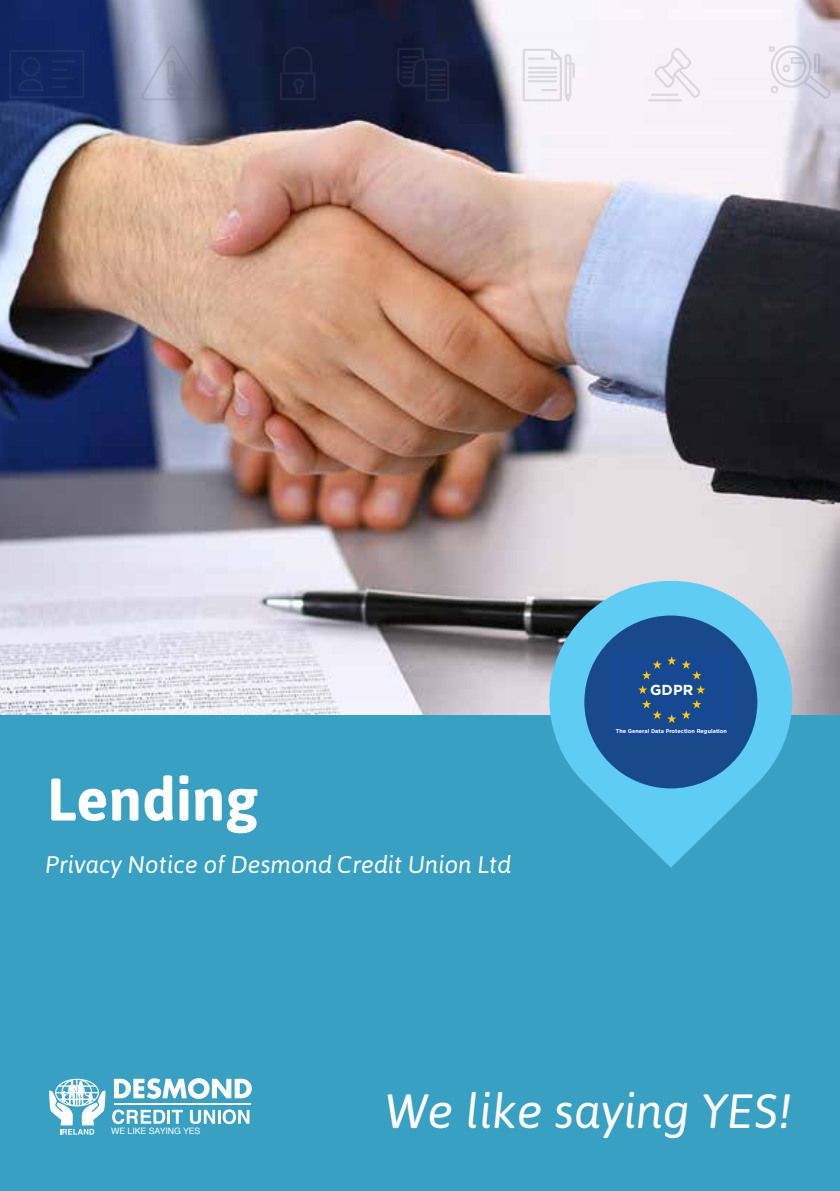
<style>
.page{position:relative;width:840px;height:1191px;background:#fff}
.page>*{position:absolute;margin:0;border:0;box-sizing:border-box;transform-origin:0 0}
.t1{font:700 60px "Asap";color:#fff}
.t2{font:italic 48px "Asap";color:#fff}
.t3{font:italic 24px "Asap";color:#fff}
.t4{font:700 14.4px "Gotham HTF";color:#fff}
.t5{font:8.8px "Helvetica";letter-spacing:-.01em;color:#fff}
.t6{font:700 5.4px "Gotham HTF";color:#fff}
</style>
<div class="page">
<img style="left:0;top:0;width:839px;height:715px">
<div style="left:0;top:715px;width:839px;height:476px;background:#37a0c3"></div>
<svg style="left:49px;top:1078px;width:56px;height:56px"></svg>
<hr style="left:114px;top:1103px;width:136px;height:2px;background:#fff">
<svg style="left:114px;top:1078px;width:138px;height:21px"></svg>
<svg style="left:112px;top:1109px;width:53px;height:15px"></svg>
<hr style="left:167px;top:1109px;width:3px;height:14px;background:#fff">
<svg style="left:171px;top:1109px;width:12px;height:14px"></svg>
<svg style="left:190px;top:1109px;width:25px;height:15px"></svg>
<hr style="left:217px;top:1109px;width:3px;height:14px;background:#fff">
<svg style="left:222px;top:1109px;width:27px;height:15px"></svg>
<svg style="left:537px;top:569px;width:266px;height:298px"></svg>
<div style="left:584px;top:615px;width:173px;height:173px;background:#18498b;border-radius:50%"></div>
<svg style="left:141px;top:45px;width:62px;height:55px;background:#949bb3"></svg>
<svg style="left:522px;top:49px;width:52px;height:52px"></svg>
<svg style="left:9px;top:50px;width:75px;height:48px;background:#142861"></svg>
<svg style="left:647px;top:48px;width:53px;height:53px"></svg>
<svg style="left:397px;top:48px;width:52px;height:53px;background:#161d38"></svg>
<svg style="left:768px;top:45px;width:62px;height:54px"></svg>
<svg style="left:280px;top:47px;width:35px;height:53px;background:#151e39"></svg>
<div style="left:610px;top:652px;width:120px;height:85px;background:#174992"></div>
<svg style="left:642px;top:656px;width:59px;height:23px"></svg>
<svg style="left:638px;top:685px;width:67px;height:38px"></svg>
<h1 class="t1" style="left:47px;top:764px;width:212px">Lending</h1>
<p class="t3" style="left:45px;top:850px;width:467px">Privacy Notice of Desmond Credit Union Ltd</p>
<p class="t4" style="left:650px;top:681px;width:44px">GDPR</p>
<p class="t6" style="left:615px;top:727px;width:113px">The General Data Protection Regulation</p>
<p class="t5" style="left:111px;top:1124px;width:91px">WE LIKE SAYING YES</p>
<h2 class="t2" style="left:385px;top:1083px;width:408px">We like saying YES!</h2>
</div>
